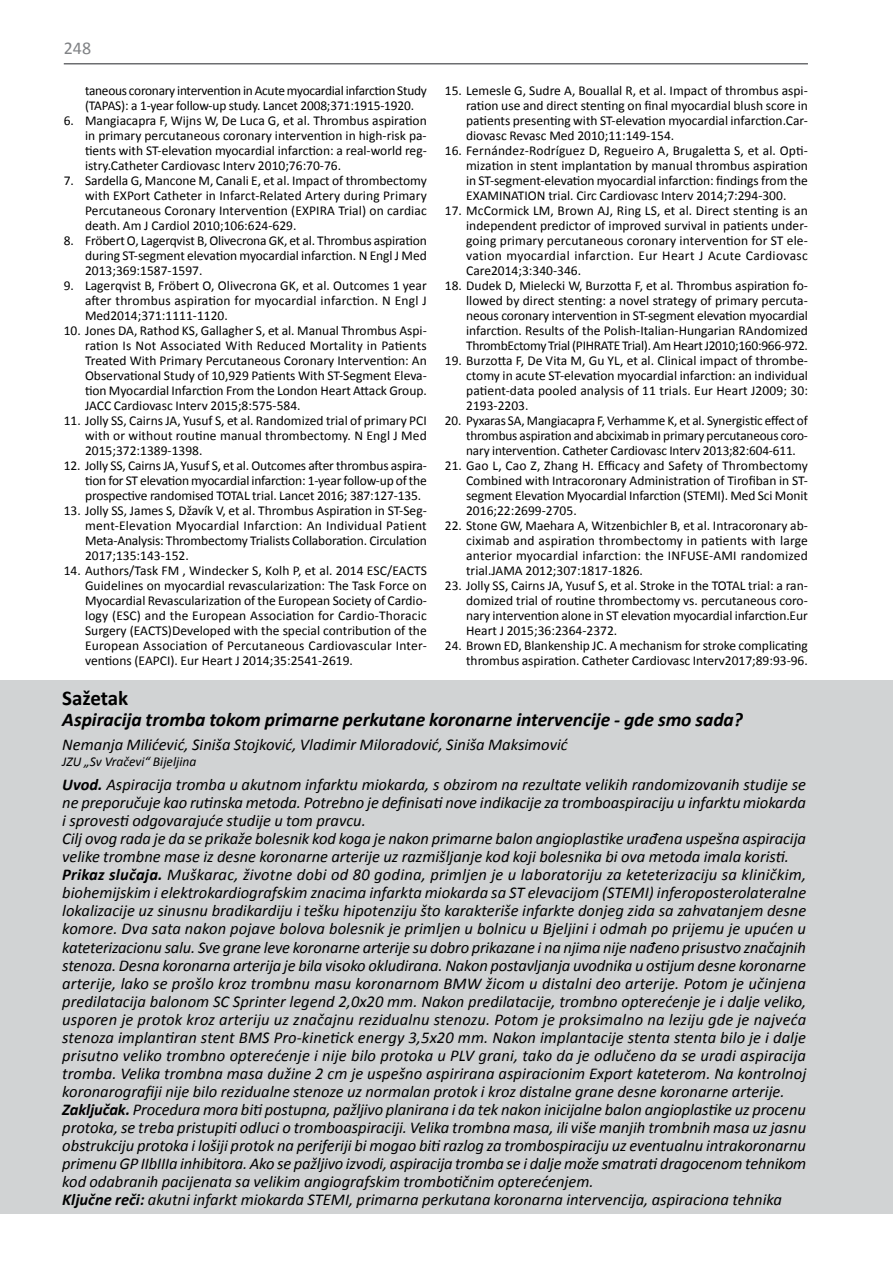
<style>
.page{position:relative;width:893px;height:1263px;background:#fff}
.page>*{position:absolute;margin:0;border:0;box-sizing:border-box;transform-origin:0 0}
.t1{font:700 21px "Calibri";letter-spacing:-.005em;color:#000}
.t2{font:italic 700 19.5px "Calibri";color:#000}
.t3{font:18px "Calibri";color:#808285}
.t4{font:italic 16.5px/18px "Calibri";color:#000}
.t5{font:13.5px/15px "Calibri";color:#000;text-align:justify}
.t6{font:13.5px/15px "Calibri";letter-spacing:-.02em;color:#000}
.t7{font:italic 13.5px "Calibri";color:#000}
.s1{font-weight:700}
</style>
<div class="page">
<hr style="left:64px;top:63px;width:744px;height:2px;background:#6d6e71">
<div style="left:0;top:681px;width:893px;height:533px;background:#d1d3d4"></div>
<h3 class="t3" style="left:64px;top:37px;width:29px">248</h3>
<p class="t6" style="left:85px;top:83px;width:343px">taneous coronary intervention in Acute myocardial infarction Study (TAPAS): a 1-year follow-up study. Lancet 2008;371:1915-1920.</p>
<p class="t5" style="left:85px;top:113px;width:343px;text-indent:-21px">6. Mangiacapra F, Wijns W, De Luca G, et al. Thrombus aspiration in primary percutaneous coronary intervention in high-risk pa&shy;tients with ST-elevation myocardial infarction: a real-world reg&shy;istry.Catheter Cardiovasc Interv 2010;76:70-76.</p>
<p class="t5" style="left:85px;top:173px;width:343px;text-indent:-21px">7. Sardella G, Mancone M, Canali E, et al. Impact of thrombectomy with EXPort Catheter in Infarct-Related Artery during Primary Percutaneous Coronary Intervention (EXPIRA Trial) on cardiac death. Am J Cardiol 2010;106:624-629.</p>
<p class="t5" style="left:85px;top:233px;width:343px;text-indent:-21px">8. Fröbert O, Lagerqvist B, Olivecrona GK, et al. Thrombus aspiration during ST-segment elevation myocardial infarction. N Engl J Med 2013;369:1587-1597.</p>
<p class="t5" style="left:85px;top:278px;width:343px;text-indent:-21px">9. Lagerqvist B, Fröbert O, Olivecrona GK, et al. Outcomes 1 year after thrombus aspiration for myocardial infarction. N Engl J Med2014;371:1111-1120.</p>
<p class="t5" style="left:85px;top:323px;width:343px;text-indent:-21px">10. Jones DA, Rathod KS, Gallagher S, et al. Manual Thrombus Aspi&shy;ration Is Not Associated With Reduced Mortality in Patients Treated With Primary Percutaneous Coronary Intervention: An Observational Study of 10,929 Patients With ST-Segment Eleva&shy;tion Myocardial Infarction From the London Heart Attack Group.<br>JACC Cardiovasc Interv 2015;8:575-584.</p>
<p class="t5" style="left:85px;top:413px;width:343px;text-indent:-21px">11. Jolly SS, Cairns JA, Yusuf S, et al. Randomized trial of primary PCI with or without routine manual thrombectomy. N Engl J Med 2015;372:1389-1398.</p>
<p class="t5" style="left:85px;top:458px;width:343px;text-indent:-21px">12. Jolly SS, Cairns JA, Yusuf S, et al. Outcomes after thrombus aspira&shy;tion for ST elevation myocardial infarction: 1-year follow-up of the prospective randomised TOTAL trial. Lancet 2016; 387:127-135.</p>
<p class="t5" style="left:85px;top:503px;width:343px;text-indent:-21px">13. Jolly SS, James S, Džavík V, et al. Thrombus Aspiration in ST-Seg&shy;ment-Elevation Myocardial Infarction: An Individual Patient Meta-Analysis: Thrombectomy Trialists Collaboration. Circulation 2017;135:143-152.</p>
<p class="t5" style="left:85px;top:563px;width:343px;text-indent:-21px">14. Authors/Task FM , Windecker S, Kolh P, et al. 2014 ESC/EACTS Guidelines on myocardial revascularization: The Task Force on Myocardial Revascularization of the European Society of Cardio&shy;logy (ESC) and the European Association for Cardio-Thoracic Surgery (EACTS)Developed with the special contribution of the European Association of Percutaneous Cardiovascular Inter&shy;ventions (EAPCI). Eur Heart J 2014;35:2541-2619.</p>
<p class="t5" style="left:466px;top:83px;width:343px;text-indent:-21px">15. Lemesle G, Sudre A, Bouallal R, et al. Impact of thrombus aspi&shy;ration use and direct stenting on final myocardial blush score in patients presenting with ST-elevation myocardial infarction.Car&shy;diovasc Revasc Med 2010;11:149-154.</p>
<p class="t5" style="left:466px;top:143px;width:343px;text-indent:-21px">16. Fernández-Rodríguez D, Regueiro A, Brugaletta S, et al. Opti&shy;mization in stent implantation by manual thrombus aspiration in ST-segment-elevation myocardial infarction: findings from the EXAMINATION trial. Circ Cardiovasc Interv 2014;7:294-300.</p>
<p class="t5" style="left:466px;top:203px;width:343px;text-indent:-21px">17. McCormick LM, Brown AJ, Ring LS, et al. Direct stenting is an independent predictor of improved survival in patients under&shy;going primary percutaneous coronary intervention for ST ele&shy;vation myocardial infarction. Eur Heart J Acute Cardiovasc Care2014;3:340-346.</p>
<p class="t5" style="left:466px;top:278px;width:343px;text-indent:-21px">18. Dudek D, Mielecki W, Burzotta F, et al. Thrombus aspiration fo&shy;llowed by direct stenting: a novel strategy of primary percuta&shy;neous coronary intervention in ST-segment elevation myocardial infarction. Results of the Polish-Italian-Hungarian RAndomized ThrombEctomy Trial (PIHRATE Trial). Am Heart J2010;160:966-972.</p>
<p class="t5" style="left:466px;top:353px;width:343px;text-indent:-21px">19. Burzotta F, De Vita M, Gu YL, et al. Clinical impact of thrombe&shy;ctomy in acute ST-elevation myocardial infarction: an individual patient-data pooled analysis of 11 trials. Eur Heart J2009; 30:<br>2193-2203.</p>
<p class="t5" style="left:466px;top:413px;width:343px;text-indent:-21px">20. Pyxaras SA, Mangiacapra F, Verhamme K, et al. Synergistic effect of thrombus aspiration and abciximab in primary percutaneous coro&shy;nary intervention. Catheter Cardiovasc Interv 2013;82:604-611.</p>
<p class="t5" style="left:466px;top:458px;width:343px;text-indent:-21px">21. Gao L, Cao Z, Zhang H. Efficacy and Safety of Thrombectomy Combined with Intracoronary Administration of Tirofiban in ST&shy;segment Elevation Myocardial Infarction (STEMI). Med Sci Monit 2016;22:2699-2705.</p>
<p class="t5" style="left:466px;top:518px;width:343px;text-indent:-21px">22. Stone GW, Maehara A, Witzenbichler B, et al. Intracoronary ab&shy;ciximab and aspiration thrombectomy in patients with large anterior myocardial infarction: the INFUSE-AMI randomized trial.JAMA 2012;307:1817-1826.</p>
<p class="t5" style="left:466px;top:578px;width:343px;text-indent:-21px">23. Jolly SS, Cairns JA, Yusuf S, et al. Stroke in the TOTAL trial: a ran&shy;domized trial of routine thrombectomy vs. percutaneous coro&shy;nary intervention alone in ST elevation myocardial infarction.Eur Heart J 2015;36:2364-2372.</p>
<p class="t5" style="left:445px;top:638px;width:365px;text-align:right">24. Brown ED, Blankenship JC. A mechanism for stroke complicating thrombus aspiration. Catheter Cardiovasc Interv2017;89:93-96.</p>
<h1 class="t1" style="left:62px;top:684px;width:67px">Sažetak</h1>
<h2 class="t2" style="left:62px;top:707px;width:682px">Aspiracija tromba tokom primarne perkutane koronarne intervencije - gde smo sada?</h2>
<p class="t4" style="left:62px;top:735px;width:507px">Nemanja Milićević, Siniša Stojković, Vladimir Miloradović, Siniša Maksimović</p>
<p class="t7" style="left:62px;top:753px;width:136px">JZU „Sv Vračevi“ Bijeljina</p>
<p class="t4" style="left:62px;top:775px;width:746px"><span class="s1">Uvod.</span> Aspiracija tromba u akutnom infarktu miokarda, s obzirom na rezultate velikih randomizovanih studije se ne preporučuje kao rutinska metoda. Potrebno je definisati nove indikacije za tromboaspiraciju u infarktu miokarda i sprovesti odgovarajuće studije u tom pravcu.<br>Cilj ovog rada je da se prikaže bolesnik kod koga je nakon primarne balon angioplastike urađena uspešna aspiracija velike trombne mase iz desne koronarne arterije uz razmišljanje kod koji bolesnika bi ova metoda imala koristi.<br><span class="s1">Prikaz slučaja.</span> Muškarac, životne dobi od 80 godina, primljen je u laboratoriju za keteterizaciju sa kliničkim, biohemijskim i elektrokardiografskim znacima infarkta miokarda sa ST elevacijom (STEMI) inferoposterolateralne lokalizacije uz sinusnu bradikardiju i tešku hipotenziju što karakteriše infarkte donjeg zida sa zahvatanjem desne komore. Dva sata nakon pojave bolova bolesnik je primljen u bolnicu u Bjeljini i odmah po prijemu je upućen u kateterizacionu salu. Sve grane leve koronarne arterije su dobro prikazane i na njima nije nađeno prisustvo značajnih stenoza. Desna koronarna arterija je bila visoko okludirana. Nakon postavljanja uvodnika u ostijum desne koronarne arterije, lako se prošlo kroz trombnu masu koronarnom BMW žicom u distalni deo arterije. Potom je učinjena predilatacija balonom SC Sprinter legend 2,0x20 mm. Nakon predilatacije, trombno opterećenje je i dalje veliko, usporen je protok kroz arteriju uz značajnu rezidualnu stenozu. Potom je proksimalno na leziju gde je najveća stenoza implantiran stent BMS Pro-kinetick energy 3,5x20 mm. Nakon implantacije stenta stenta bilo je i dalje prisutno veliko trombno opterećenje i nije bilo protoka u PLV grani, tako da je odlučeno da se uradi aspiracija tromba. Velika trombna masa dužine 2 cm je uspešno aspirirana aspiracionim Export kateterom. Na kontrolnoj koronarografiji nije bilo rezidualne stenoze uz normalan protok i kroz distalne grane desne koronarne arterije.<br><span class="s1">Zaključak.</span> Procedura mora biti postupna, pažljivo planirana i da tek nakon inicijalne balon angioplastike uz procenu protoka, se treba pristupiti odluci o tromboaspiraciji. Velika trombna masa, ili više manjih trombnih masa uz jasnu obstrukciju protoka i lošiji protok na periferiji bi mogao biti razlog za trombospiraciju uz eventualnu intrakoronarnu primenu GP IIbIIIa inhibitora. Ako se pažljivo izvodi, aspiracija tromba se i dalje može smatrati dragocenom tehnikom kod odabranih pacijenata sa velikim angiografskim trombotičnim opterećenjem.<br><span class="s1">Ključne reči:</span> akutni infarkt miokarda STEMI, primarna perkutana koronarna intervencija, aspiraciona tehnika</p>
</div>
